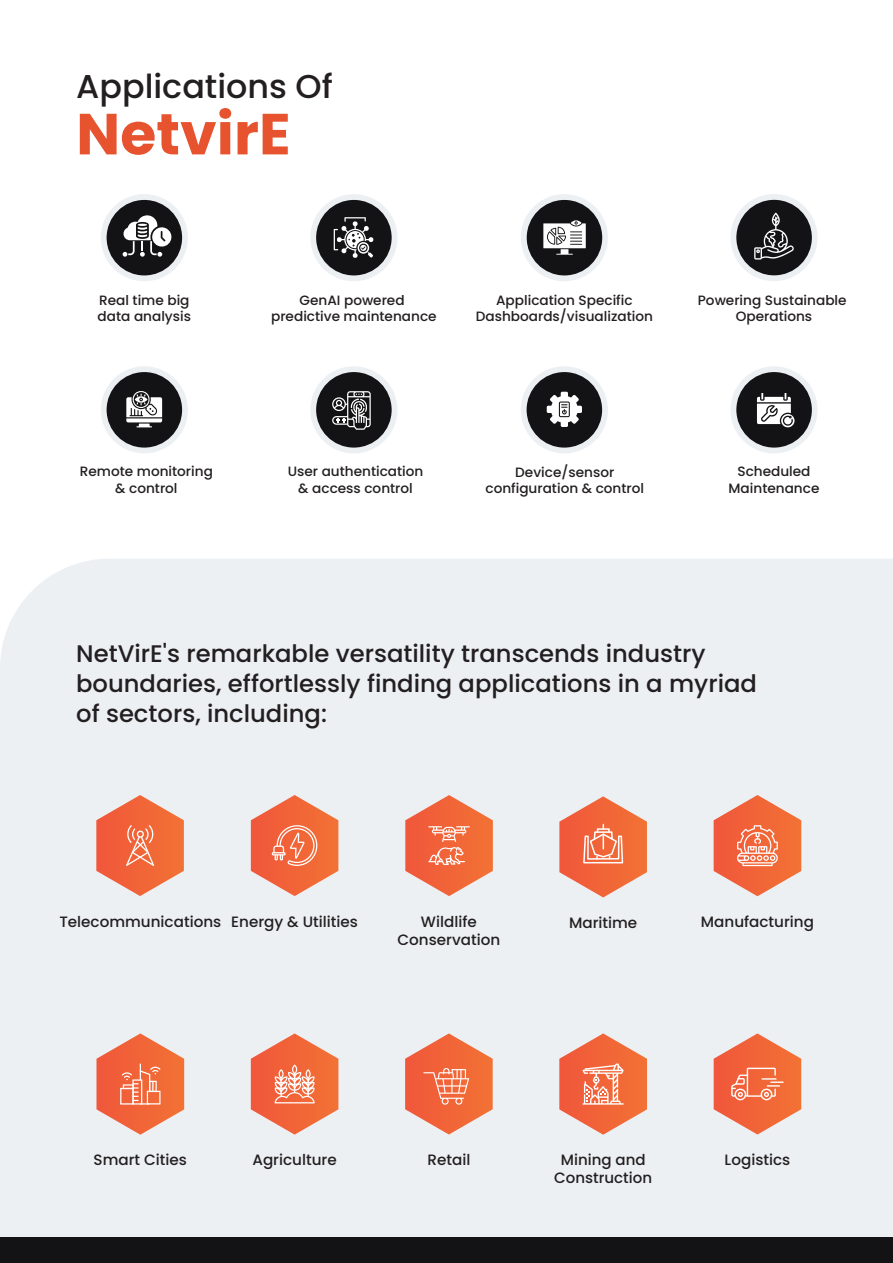
<style>
.page{position:relative;width:893px;height:1263px;background:#fff}
.page>*{position:absolute;margin:0;border:0;box-sizing:border-box;transform-origin:0 0}
.t1{font:700 57.9px "Poppins";color:#e6532e}
.t2{font:500 33px "Poppins";color:#231f20}
.t3{font:500 24px/30px "Poppins";color:#231f20}
.t4{font:500 15px/18px "Poppins";color:#231f20;text-align:center}
.t5{font:500 13.5px/16.2px "Poppins";color:#231f20;text-align:center}
</style>
<div class="page">
<div style="left:0;top:559px;width:893px;height:679px;background:#edf0f3"></div>
<div style="left:0;top:1238px;width:893px;height:25px;background:#131315"></div>
<div style="left:101px;top:194px;width:87px;height:87px;background:#edf0f3;border-radius:50%"></div>
<div style="left:107px;top:200px;width:75px;height:75px;background:#131315;border-radius:50%"></div>
<svg style="left:123px;top:215px;width:48px;height:42px"></svg>
<div style="left:310px;top:194px;width:87px;height:87px;background:#edf0f3;border-radius:50%"></div>
<div style="left:316px;top:200px;width:76px;height:75px;background:#131315;border-radius:50%"></div>
<svg style="left:334px;top:217px;width:40px;height:41px"></svg>
<div style="left:521px;top:194px;width:87px;height:87px;background:#edf0f3;border-radius:50%"></div>
<div style="left:527px;top:200px;width:75px;height:75px;background:#131315;border-radius:50%"></div>
<svg style="left:543px;top:220px;width:43px;height:35px"></svg>
<div style="left:101px;top:366px;width:87px;height:87px;background:#edf0f3;border-radius:50%"></div>
<div style="left:107px;top:372px;width:75px;height:76px;background:#131315;border-radius:50%"></div>
<svg style="left:126px;top:391px;width:36px;height:36px"></svg>
<div style="left:310px;top:366px;width:87px;height:87px;background:#edf0f3;border-radius:50%"></div>
<div style="left:316px;top:372px;width:76px;height:76px;background:#131315;border-radius:50%"></div>
<svg style="left:332px;top:391px;width:39px;height:39px"></svg>
<div style="left:521px;top:366px;width:87px;height:87px;background:#edf0f3;border-radius:50%"></div>
<div style="left:527px;top:372px;width:75px;height:76px;background:#131315;border-radius:50%"></div>
<svg style="left:547px;top:392px;width:35px;height:35px"></svg>
<div style="left:730px;top:366px;width:87px;height:87px;background:#edf0f3;border-radius:50%"></div>
<div style="left:736px;top:372px;width:76px;height:76px;background:#131315;border-radius:50%"></div>
<svg style="left:757px;top:393px;width:37px;height:34px"></svg>
<svg style="left:405px;top:1033px;width:88px;height:101px;background:#f08d6e"></svg>
<svg style="left:405px;top:795px;width:88px;height:101px;background:#f08e6f"></svg>
<svg style="left:251px;top:1033px;width:87px;height:101px;background:#f09072"></svg>
<svg style="left:251px;top:795px;width:87px;height:101px;background:#f08e6f"></svg>
<svg style="left:714px;top:1033px;width:87px;height:101px;background:#f08d6e"></svg>
<svg style="left:714px;top:795px;width:87px;height:101px;background:#f09072"></svg>
<svg style="left:96px;top:1033px;width:88px;height:102px;background:#f08f70"></svg>
<svg style="left:96px;top:795px;width:88px;height:101px;background:#f08c6d"></svg>
<svg style="left:559px;top:1033px;width:88px;height:102px;background:#f09375"></svg>
<svg style="left:559px;top:768px;width:88px;height:129px;background:#efa48d"></svg>
<img style="left:891px;top:559px;width:2px;height:653px">
<div style="left:730px;top:194px;width:87px;height:87px;background:#edf0f3;border-radius:50%"></div>
<div style="left:736px;top:200px;width:76px;height:75px;background:#131315;border-radius:50%"></div>
<svg style="left:754px;top:213px;width:40px;height:47px"></svg>
<h2 class="t2" style="left:76px;top:67px;width:258px">Applications Of</h2>
<h1 class="t1" style="left:76px;top:101px;width:216px">NetvirE</h1>
<p class="t5" style="left:98px;top:292px;width:95px;text-align:left">Real time big data analysis</p>
<p class="t5" style="left:476px;top:292px;width:179px">Application Specific<br>Dashboards/visualization</p>
<p class="t5" style="left:698px;top:292px;width:150px">Powering Sustainable<br>Operations</p>
<p class="t5" style="left:271px;top:292px;width:167px">GenAI powered predictive maintenance</p>
<p class="t5" style="left:485px;top:464px;width:160px">Device/sensor configuration &amp; control</p>
<p class="t5" style="left:80px;top:464px;width:135px">Remote monitoring &amp; control</p>
<p class="t5" style="left:729px;top:464px;width:92px">Scheduled<br>Maintenance</p>
<p class="t5" style="left:288px;top:464px;width:137px">User authentication &amp; access control</p>
<h3 class="t3" style="left:76px;top:639px;width:682px">NetVirE's remarkable versatility transcends industry boundaries, effortlessly finding applications in a myriad of sectors, including:</h3>
<p class="t4" style="left:59px;top:912px;width:163px">Telecommunications</p>
<p class="t4" style="left:231px;top:912px;width:128px">Energy &amp; Utilities</p>
<p class="t4" style="left:398px;top:912px;width:104px">Wildlife<br>Conservation</p>
<p class="t4" style="left:569px;top:914px;width:70px">Maritime</p>
<p class="t4" style="left:701px;top:913px;width:115px">Manufacturing</p>
<p class="t4" style="left:94px;top:1151px;width:95px">Smart Cities</p>
<p class="t4" style="left:252px;top:1151px;width:86px">Agriculture</p>
<p class="t4" style="left:427px;top:1151px;width:44px">Retail</p>
<p class="t4" style="left:554px;top:1151px;width:99px">Mining and<br>Construction</p>
<p class="t4" style="left:725px;top:1151px;width:67px">Logistics</p>
</div>
